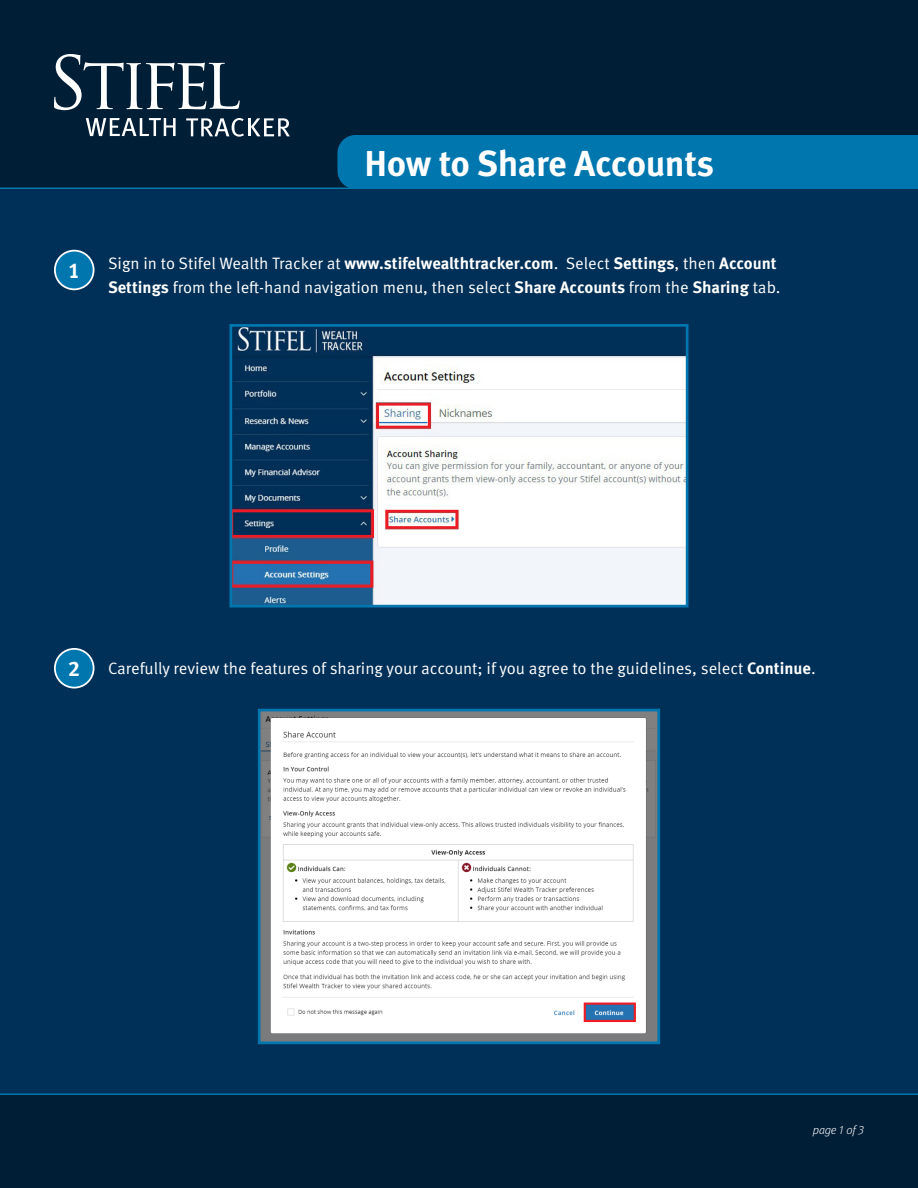
<style>
.page{position:relative;width:918px;height:1188px;background:#003057}
.page>*{position:absolute;margin:0;border:0;box-sizing:border-box;transform-origin:0 0}
.t1{font:700 36px "Meta OT";letter-spacing:-.015em;color:#fff}
.t2{font:700 21.3px "Meta Offc";color:#fff}
.t3{font:16.5px/24px "Meta OT Norm";color:#fff}
.t4{font:italic 300 12px "Meta OT";letter-spacing:-.02em;color:#fff}
.s1{font-family:"Meta OT";font-weight:700}
</style>
<div class="page">
<div style="left:0;top:1094px;width:918px;height:94px;background:#001e36"></div>
<div style="left:0;top:0;width:918px;height:189px;background:#001e36"></div>
<svg style="left:86px;top:118px;width:90px;height:18px;background:#5b6e7d"></svg>
<svg style="left:186px;top:118px;width:58px;height:19px"></svg>
<hr style="left:248px;top:118px;width:3px;height:18px;background:#fff">
<svg style="left:251px;top:118px;width:39px;height:18px"></svg>
<svg style="left:54px;top:54px;width:186px;height:56px;background:#395062"></svg>
<div style="left:338px;top:135px;width:580px;height:54px;background:#0076af"></div>
<img style="left:233px;top:328px;width:452px;height:276px">
<div style="left:229px;top:324px;width:460px;height:284px;border:3px solid #0076af"></div>
<img style="left:262px;top:713px;width:394px;height:327px">
<div style="left:258px;top:709px;width:402px;height:335px;border:3px solid #0076af"></div>
<div style="left:55px;top:251px;width:39px;height:38px;background:#0076af;border-radius:50%"></div>
<div style="left:54px;top:250px;width:40px;height:40px;border:2px solid #fff;border-radius:50%"></div>
<div style="left:55px;top:649px;width:39px;height:39px;background:#0076af;border-radius:50%"></div>
<div style="left:54px;top:648px;width:40px;height:40px;border:2px solid #fff;border-radius:50%"></div>
<p class="t1" style="left:364px;top:140px;width:351px">How to Share Accounts</p>
<p class="t2" style="left:68px;top:258px;width:14px">1</p>
<p class="t3" style="left:108px;top:251px;width:674px">Sign in to Stifel Wealth Tracker at <span class="s1">www.stifelwealthtracker.com</span>. Select <span class="s1">Settings</span>, then <span class="s1">Account<br>Settings</span> from the left-hand navigation menu, then select <span class="s1">Share Accounts</span> from the <span class="s1">Sharing</span> tab.</p>
<p class="t2" style="left:68px;top:656px;width:14px">2</p>
<p class="t3" style="left:108px;top:656px;width:709px">Carefully review the features of sharing your account; if you agree to the guidelines, select <span class="s1">Continue</span>.</p>
<p class="t4" style="left:813px;top:1123px;width:53px">page 1 of 3</p>
</div>
